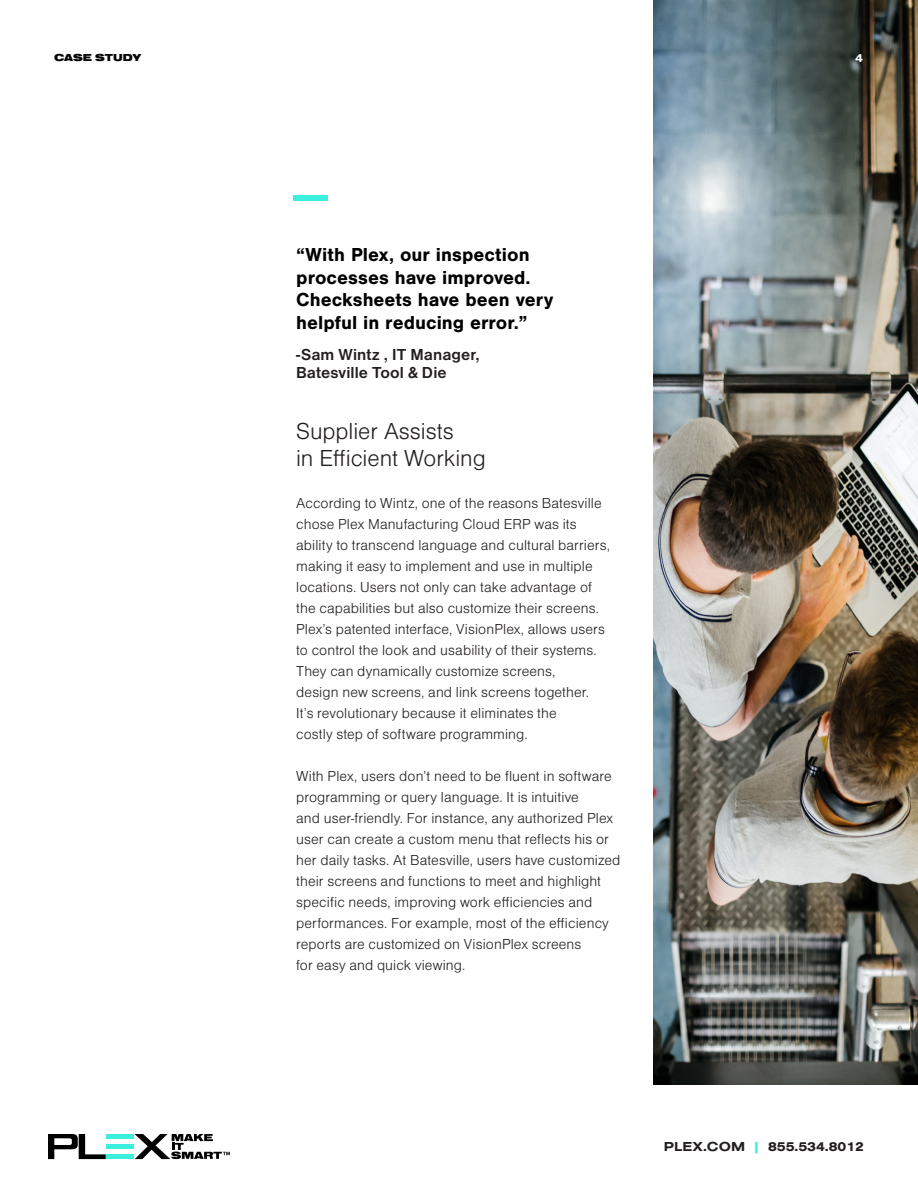
<style>
.page{position:relative;width:918px;height:1188px;background:#fff}
.page>*{position:absolute;margin:0;border:0;box-sizing:border-box;transform-origin:0 0}
.COVER_-_icon_text{font:300 24px/27px "Nimbus San D";letter-spacing:-.005em;color:#231f20}
.ip_body{font:700 19.5px/22.5px "Nimbus San";color:#000}
.ip_body-2{font:700 16.5px/18px "Nimbus San D";letter-spacing:.005em;color:#231f20}
.COVER_-_icon_text-2{font:300 15px/21px "Nimbus San D";letter-spacing:.005em;color:#231f20}
.t1{font:700 13.5px "Nimbus San Ext";color:#231f20}
.t2{font:700 12px "Nimbus San Ext";color:#fff}
.title_on_internal_pa{font:900 10.5px "Nimbus San Ext";color:#040503}
.s1{color:#3beedd}
</style>
<div class="page">
<img style="left:653px;top:0;width:265px;height:1084px">
<div style="left:293px;top:195px;width:35px;height:6px;background:#3beedd"></div>
<svg style="left:48px;top:1134px;width:58px;height:25px"></svg>
<div style="left:107px;top:1154px;width:27px;height:5px;background:#3beedd"></div>
<div style="left:107px;top:1134px;width:27px;height:5px;background:#3beedd"></div>
<div style="left:107px;top:1144px;width:27px;height:5px;background:#3beedd"></div>
<svg style="left:135px;top:1134px;width:95px;height:25px"></svg>
<p class="title_on_internal_pa" style="left:54px;top:52px;width:89px">CASE STUDY</p>
<p class="t2" style="left:855px;top:50px;width:9px">4</p>
<p class="ip_body" style="left:296px;top:244px;width:259px">“With Plex, our inspection processes have improved.<br>Checksheets have been very helpful in reducing error.”</p>
<p class="ip_body-2" style="left:296px;top:346px;width:185px">-Sam Wintz , IT Manager,<br>Batesville Tool &amp; Die</p>
<p class="COVER_-_icon_text" style="left:296px;top:418px;width:191px">Supplier Assists<br>in Efficient Working</p>
<p class="COVER_-_icon_text-2" style="left:296px;top:493px;width:315px">According to Wintz, one of the reasons Batesville chose Plex Manufacturing Cloud ERP was its ability to transcend language and cultural barriers, making it easy to implement and use in multiple locations. Users not only can take advantage of the capabilities but also customize their screens.<br>Plex’s patented interface, VisionPlex, allows users to control the look and usability of their systems.<br>They can dynamically customize screens,<br>design new screens, and link screens together.<br>It’s revolutionary because it eliminates the<br>costly step of software programming.</p>
<p class="COVER_-_icon_text-2" style="left:296px;top:766px;width:326px">With Plex, users don’t need to be fluent in software programming or query language. It is intuitive<br>and user-friendly. For instance, any authorized Plex user can create a custom menu that reflects his or her daily tasks. At Batesville, users have customized their screens and functions to meet and highlight specific needs, improving work efficiencies and performances. For example, most of the efficiency reports are customized on VisionPlex screens<br>for easy and quick viewing.</p>
<p class="t1" style="left:664px;top:1137px;width:202px">PLEX.COM <span class="s1">|</span> 855.534.8012</p>
</div>
